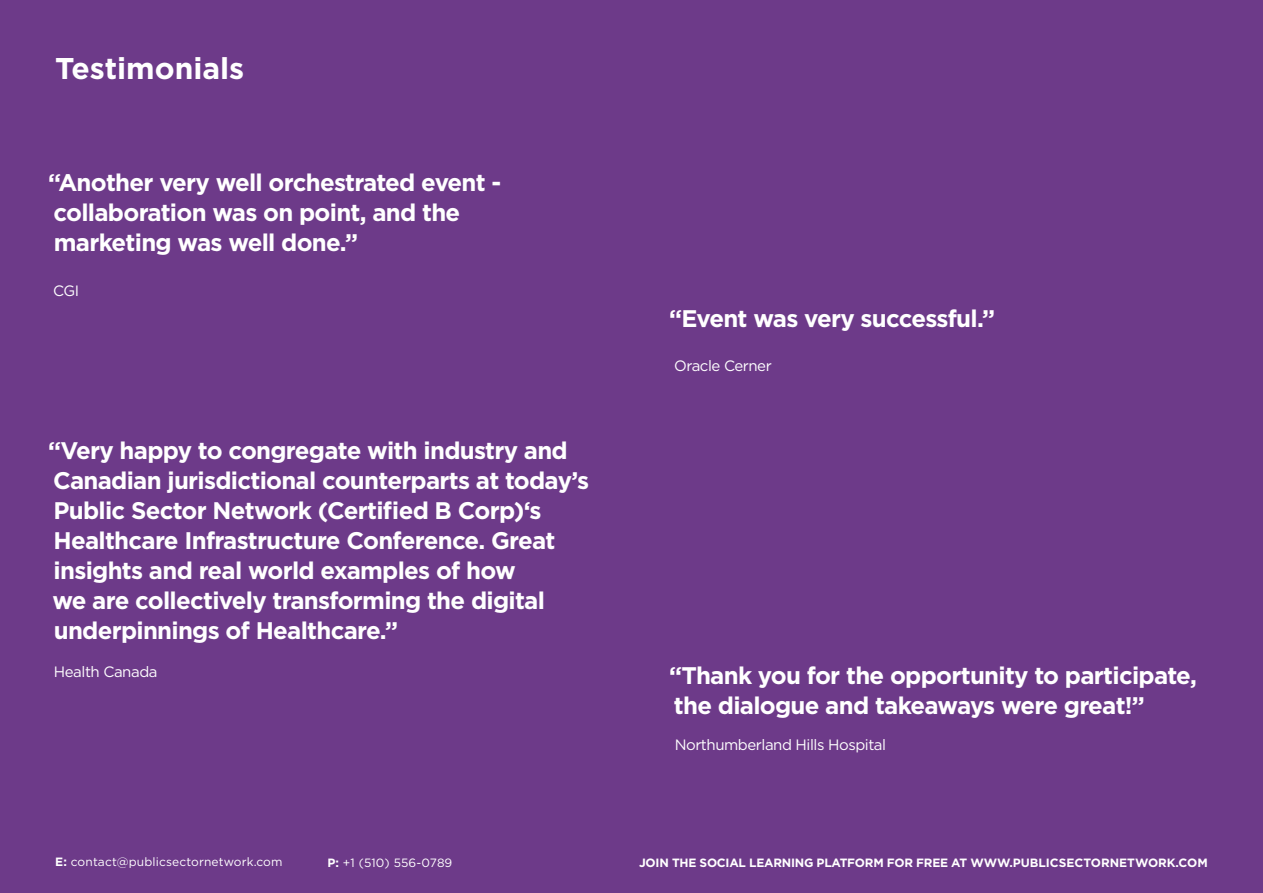
<style>
.page{position:relative;width:1263px;height:893px;background:#6d3a89}
.page>*{position:absolute;margin:0;border:0;box-sizing:border-box;transform-origin:0 0}
.t1{font:700 30px "Gotham";color:#fff}
.t2{font:700 24px/30px "Gotham";letter-spacing:-.03em;color:#fff}
.t3{font:15px "Gotham";letter-spacing:-.03em;color:#fff}
.t4{font:700 12px "Gotham";letter-spacing:-.02em;color:#fff}
.t5{font:12px "Gotham";letter-spacing:.01em;color:#fff}
.s1{font-weight:700}
</style>
<div class="page">
<p class="t1" style="left:55px;top:49px;width:191px">Testimonials</p>
<p class="t2" style="left:48px;top:168px;width:455px">“Another very well orchestrated event - collaboration was on point, and the marketing was well done.”</p>
<p class="t3" style="left:53px;top:281px;width:27px">CGI</p>
<p class="t2" style="left:48px;top:436px;width:542px">“Very happy to congregate with industry and Canadian jurisdictional counterparts at today’s Public Sector Network (Certified B Corp)‘s Healthcare Infrastructure Conference. Great insights and real world examples of how<br>we are collectively transforming the digital underpinnings of Healthcare.”</p>
<p class="t3" style="left:54px;top:662px;width:105px">Health Canada</p>
<p class="t2" style="left:669px;top:304px;width:328px">“Event was very successful.”</p>
<p class="t3" style="left:674px;top:356px;width:99px">Oracle Cerner</p>
<p class="t2" style="left:669px;top:661px;width:529px">“Thank you for the opportunity to participate, the dialogue and takeaways were great!”</p>
<p class="t3" style="left:675px;top:735px;width:213px">Northumberland Hills Hospital</p>
<p class="t5" style="left:55px;top:854px;width:229px"><span class="s1">E:</span> contact@publicsectornetwork.com</p>
<p class="t5" style="left:327px;top:855px;width:126px"><span class="s1">P:</span> +1 (510) 556-0789</p>
<p class="t4" style="left:639px;top:855px;width:570px">JOIN THE SOCIAL LEARNING PLATFORM FOR FREE AT WWW.PUBLICSECTORNETWORK.COM</p>
</div>
